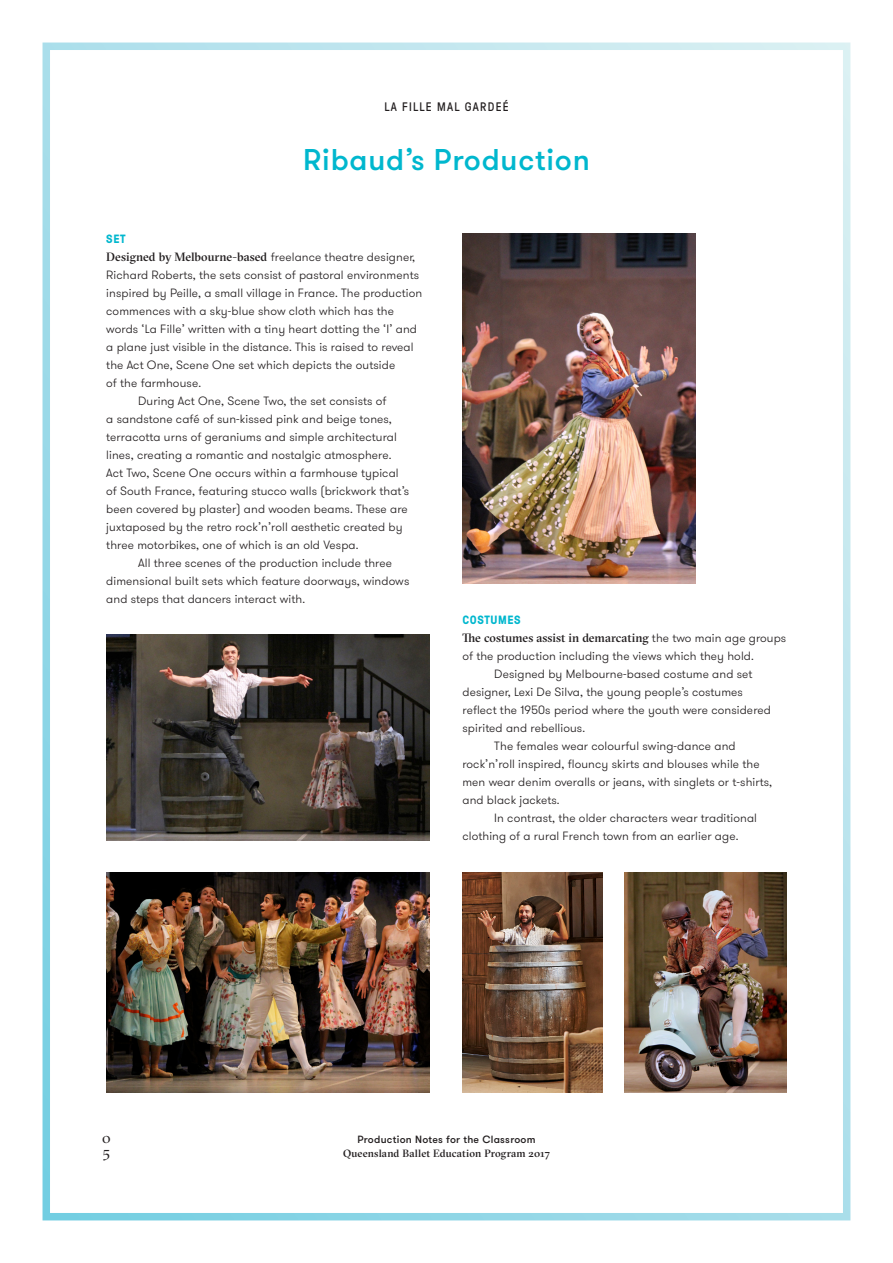
<style>
.page{position:relative;width:893px;height:1263px;background:#fff}
.page>*{position:absolute;margin:0;border:0;box-sizing:border-box;transform-origin:0 0}
.Page_Title{font:500 30px "GT Walsheim";letter-spacing:.025em;color:#00b7ce}
.t1{font:15px/13.6px "GT Sectra Fine";color:#231f20}
.t2{font:12.3px "GT Pressura";letter-spacing:.1em;color:#231f20}
.Body_Copy{font:300 12px/18px "GT Walsheim";letter-spacing:.01em;color:#231f20}
.Subtitle{font:700 12px "GT Pressura";letter-spacing:.05em;color:#00b7ce}
.t3{font:500 10.5px "GT Sectra Fine";letter-spacing:.01em;color:#231f20}
.t4{font:500 10.5px "GT Walsheim";letter-spacing:.025em;color:#231f20}
.s1{font-family:"GT Sectra Fine";font-weight:500}
</style>
<div class="page">
<div style="left:43px;top:43px;width:807px;height:1177px;border:8px solid #fff"></div>
<img style="left:625px;top:872px;width:162px;height:221px">
<img style="left:106px;top:635px;width:324px;height:205px">
<img style="left:462px;top:872px;width:140px;height:221px">
<img style="left:462px;top:234px;width:233px;height:349px">
<img style="left:106px;top:872px;width:324px;height:221px">
<p class="t2" style="left:384px;top:98px;width:126px">LA FILLE MAL GARDEÉ</p>
<p class="Page_Title" style="left:303px;top:141px;width:288px">Ribaud’s Production</p>
<p class="Subtitle" style="left:106px;top:230px;width:21px">SET</p>
<p class="Body_Copy" style="left:106px;top:248px;width:317px"><span class="s1">Designed by Melbourne-based</span> freelance theatre designer, Richard Roberts, the sets consist of pastoral environments inspired by Peille, a small village in France. The production commences with a sky-blue show cloth which has the words ‘La Fille’ written with a tiny heart dotting the ‘I’ and a plane just visible in the distance. This is raised to reveal the Act One, Scene One set which depicts the outside<br>of the farmhouse.</p>
<p class="Body_Copy" style="left:106px;top:392px;width:304px;text-indent:32px">During Act One, Scene Two, the set consists of<br>a sandstone café of sun-kissed pink and beige tones, terracotta urns of geraniums and simple architectural lines, creating a romantic and nostalgic atmosphere.<br>Act Two, Scene One occurs within a farmhouse typical of South France, featuring stucco walls (brickwork that’s been covered by plaster) and wooden beams. These are juxtaposed by the retro rock’n’roll aesthetic created by three motorbikes, one of which is an old Vespa.</p>
<p class="Body_Copy" style="left:106px;top:554px;width:305px;text-indent:32px">All three scenes of the production include three dimensional built sets which feature doorways, windows and steps that dancers interact with.</p>
<p class="Subtitle" style="left:462px;top:611px;width:60px">COSTUMES</p>
<p class="Body_Copy" style="left:462px;top:629px;width:325px"><span class="s1">The costumes assist in demarcating</span> the two main age groups of the production including the views which they hold.</p>
<p class="Body_Copy" style="left:462px;top:665px;width:310px;text-indent:32px">Designed by Melbourne-based costume and set designer, Lexi De Silva, the young people’s costumes reflect the 1950s period where the youth were considered spirited and rebellious.</p>
<p class="Body_Copy" style="left:462px;top:737px;width:311px;text-indent:32px">The females wear colourful swing-dance and rock’n’roll inspired, flouncy skirts and blouses while the men wear denim overalls or jeans, with singlets or t-shirts, and black jackets.</p>
<p class="Body_Copy" style="left:462px;top:809px;width:296px;text-indent:32px">In contrast, the older characters wear traditional clothing of a rural French town from an earlier age.</p>
<p class="t1" style="left:102px;top:1131px;width:10px">0<br>0</p>
<p class="t4" style="left:357px;top:1133px;width:180px">Production Notes for the Classroom</p>
<p class="t3" style="left:343px;top:1146px;width:208px">Queensland Ballet Education Program 2017</p>
</div>
